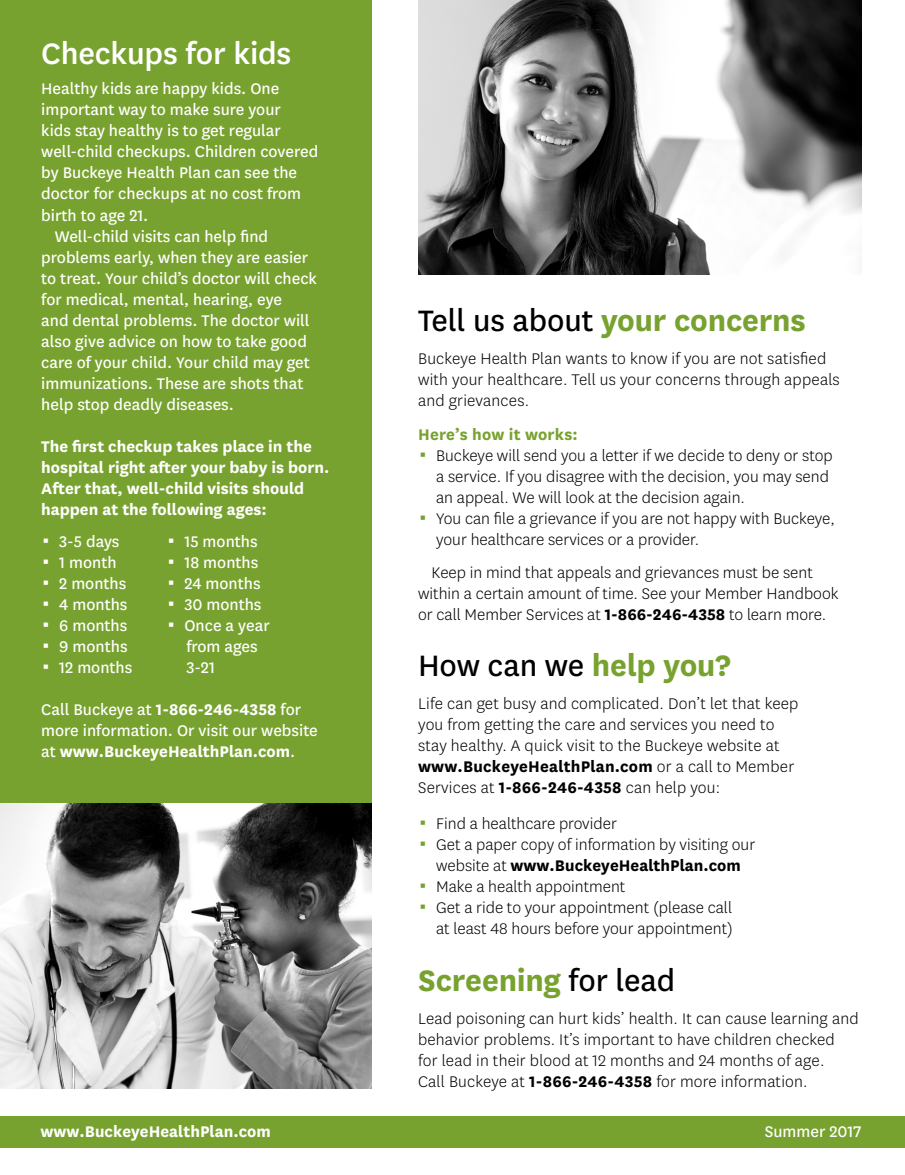
<style>
.page{position:relative;width:905px;height:1175px;background:#fff}
.page>*{position:absolute;margin:0;border:0;box-sizing:border-box;transform-origin:0 0}
.t1{font:700 34.5px "Centene Sans";letter-spacing:-.005em;color:#78a22f}
.t2{font:34.5px "Centene Sans";letter-spacing:-.01em;color:#000}
.t3{font:500 34.5px "Centene Sans";letter-spacing:-.005em;color:#fff}
.t4{font:300 18px/21px "Centene Sans";color:#000}
.t5{font:18px/21px "Centene Sans";color:#fff}
.t6{font:700 18px/21px "Centene Sans";color:#fff}
.t7{font:700 18px "Centene Sans";letter-spacing:.01em;color:#78a22f}
.s1{font-weight:700}
.s2{font-weight:400;color:#000}
.s3{font-weight:700;color:#78a22f}
</style>
<div class="page">
<div style="left:0;top:1116px;width:904px;height:31px;background:#78a22f"></div>
<img style="left:0;top:802px;width:372px;height:286px">
<div style="left:0;top:0;width:372px;height:802px;background:#78a22f"></div>
<img style="left:418px;top:0;width:443px;height:274px">
<h1 class="t3" style="left:41px;top:30px;width:252px">Checkups for kids</h1>
<p class="t5" style="left:41px;top:77px;width:239px">Healthy kids are happy kids. One</p>
<p class="t5" style="left:41px;top:98px;width:241px">important way to make sure your</p>
<p class="t5" style="left:41px;top:119px;width:241px">kids stay healthy is to get regular</p>
<p class="t5" style="left:41px;top:140px;width:278px">well-child checkups. Children covered</p>
<p class="t5" style="left:41px;top:161px;width:257px">by Buckeye Health Plan can see the</p>
<p class="t5" style="left:41px;top:182px;width:261px">doctor for checkups at no cost from</p>
<p class="t5" style="left:41px;top:204px;width:108px">birth to age 21.</p>
<p class="t5" style="left:55px;top:225px;width:215px">Well-child visits can help find</p>
<p class="t5" style="left:41px;top:246px;width:268px">problems early, when they are easier</p>
<p class="t5" style="left:41px;top:267px;width:277px">to treat. Your child’s doctor will check</p>
<p class="t5" style="left:41px;top:288px;width:242px">for medical, mental, hearing, eye</p>
<p class="t5" style="left:41px;top:309px;width:270px">and dental problems. The doctor will</p>
<p class="t5" style="left:41px;top:330px;width:267px">also give advice on how to take good</p>
<p class="t5" style="left:41px;top:351px;width:270px">care of your child. Your child may get</p>
<p class="t5" style="left:41px;top:372px;width:264px">immunizations. These are shots that</p>
<p class="t5" style="left:41px;top:393px;width:194px">help stop deadly diseases.</p>
<p class="t6" style="left:41px;top:435px;width:289px">The first checkup takes place in the hospital right after your baby is born.<br>After that, well-child visits should happen at the following ages:</p>
<p class="t5" style="left:184px;top:530px;width:87px">15 months<br>18 months<br>24 months<br>30 months<br>Once a year from ages<br>3-21</p>
<p class="t5" style="left:59px;top:530px;width:75px">3-5 days<br>1 month<br>2 months<br>4 months<br>6 months<br>9 months<br>12 months</p>
<p class="t5" style="left:41px;top:698px;width:278px">Call Buckeye at <span class="s1">1-866-246-4358</span> for more information. Or visit our website at <span class="s1">www.BuckeyeHealthPlan.com</span>.</p>
<h1 class="t1" style="left:418px;top:296px;width:389px"><span class="s2">Tell us about</span> your concerns</h1>
<p class="t4" style="left:418px;top:347px;width:423px">Buckeye Health Plan wants to know if you are not satisfied with your healthcare. Tell us your concerns through appeals and grievances.</p>
<p class="t7" style="left:418px;top:421px;width:161px">Here’s how it works:</p>
<p class="t4" style="left:436px;top:444px;width:400px">Buckeye will send you a letter if we decide to deny or stop a service. If you disagree with the decision, you may send an appeal. We will look at the decision again.<br>You can file a grievance if you are not happy with Buckeye, your healthcare services or a provider.</p>
<p class="t4" style="left:418px;top:561px;width:422px;text-indent:14px">Keep in mind that appeals and grievances must be sent within a certain amount of time. See your Member Handbook or call Member Services at <span class="s1">1-866-246-4358</span> to learn more.</p>
<h1 class="t2" style="left:418px;top:642px;width:314px">How can we <span class="s3">help you?</span></h1>
<p class="t4" style="left:418px;top:692px;width:382px">Life can get busy and complicated. Don’t let that keep you from getting the care and services you need to stay healthy. A quick visit to the Buckeye website at <span class="s1">www.BuckeyeHealthPlan.com</span> or a call to Member Services at <span class="s1">1-866-246-4358</span> can help you:</p>
<p class="t4" style="left:436px;top:812px;width:320px">Find a healthcare provider<br>Get a paper copy of information by visiting our website at <span class="s1">www.BuckeyeHealthPlan.com </span>Make a health appointment<br>Get a ride to your appointment (please call<br>at least 48 hours before your appointment)</p>
<h1 class="t1" style="left:418px;top:956px;width:259px">Screening <span class="s2">for lead</span></h1>
<p class="t4" style="left:418px;top:1007px;width:442px">Lead poisoning can hurt kids’ health. It can cause learning and behavior problems. It’s important to have children checked for lead in their blood at 12 months and 24 months of age.<br>Call Buckeye at <span class="s1">1-866-246-4358</span> for more information.</p>
<p class="t6" style="left:40px;top:1119px;width:232px">www.BuckeyeHealthPlan.com</p>
<p class="t5" style="left:764px;top:1120px;width:98px">Summer 2017</p>
</div>
